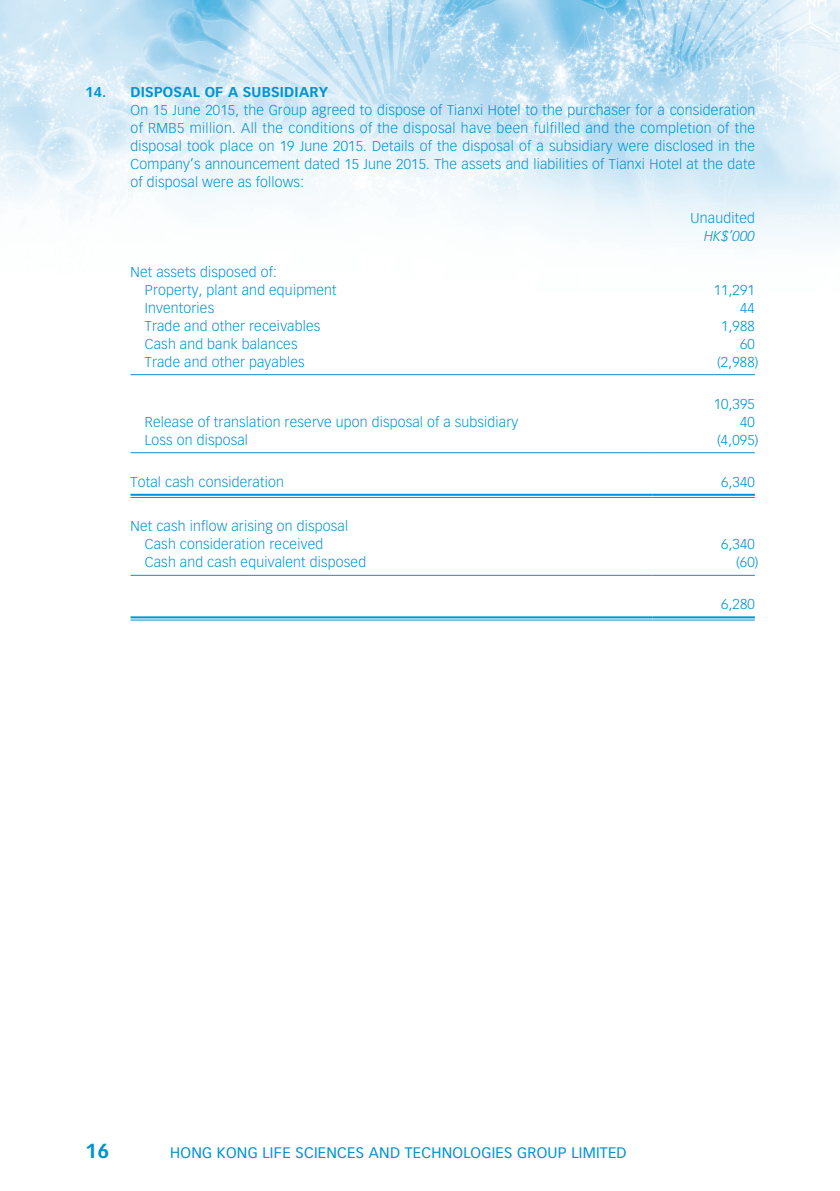
<style>
.page{position:relative;width:840px;height:1191px;background:#fff}
.page>*{position:absolute;margin:0;border:0;box-sizing:border-box;transform-origin:0 0}
.t1{font:700 20px "Vectora LT Std";color:#0093d0}
.t2{font:15px "Vectora LT Std";letter-spacing:.015em;color:#0093d0}
._51_N_Table_txt{font:300 14px "Vectora LT Std";letter-spacing:.015em;color:#0093d0}
._06_Notes{font:300 14px/18px "Vectora LT Std";letter-spacing:.015em;color:#0093d0;text-align:justify}
._07_NH1{font:700 14px "Vectora LT Std";letter-spacing:.02em;color:#0093d0}
._51_N_Table_txt-2{font:italic 300 14px "Vectora LT Std";color:#0093d0}
</style>
<div class="page">
<img style="left:0;top:0;width:839px;height:621px">
<hr style="left:130px;top:374px;width:522px;height:1px;background:#0093d0">
<hr style="left:652px;top:374px;width:102px;height:1px;background:#0093d0">
<hr style="left:130px;top:452px;width:522px;height:1px;background:#0093d0">
<hr style="left:652px;top:452px;width:102px;height:1px;background:#0093d0">
<hr style="left:130px;top:494px;width:522px;height:2px;background:#0093d0">
<hr style="left:130px;top:497px;width:522px;height:1px;background:#0093d0">
<hr style="left:652px;top:494px;width:102px;height:2px;background:#0093d0">
<hr style="left:652px;top:497px;width:102px;height:1px;background:#0093d0">
<hr style="left:130px;top:575px;width:522px;height:1px;background:#0093d0">
<hr style="left:652px;top:575px;width:102px;height:1px;background:#0093d0">
<hr style="left:130px;top:616px;width:522px;height:2px;background:#0093d0">
<hr style="left:130px;top:619px;width:522px;height:1px;background:#0093d0">
<hr style="left:652px;top:616px;width:102px;height:2px;background:#0093d0">
<hr style="left:652px;top:619px;width:102px;height:1px;background:#0093d0">
<p class="_07_NH1" style="left:85px;top:83px;width:244px">14. DISPOSAL OF A SUBSIDIARY</p>
<p class="_06_Notes" style="left:130px;top:101px;width:625px">On 15 June 2015, the Group agreed to dispose of Tianxi Hotel to the purchaser for a consideration of RMB5 million. All the conditions of the disposal have been fulfilled and the completion of the disposal took place on 19 June 2015. Details of the disposal of a subsidiary were disclosed in the Company’s announcement dated 15 June 2015. The assets and liabilities of Tianxi Hotel at the date of disposal were as follows:</p>
<p class="_51_N_Table_txt" style="left:690px;top:210px;width:66px">Unaudited</p>
<p class="_51_N_Table_txt-2" style="left:703px;top:227px;width:52px">HK$’000</p>
<p class="_51_N_Table_txt" style="left:130px;top:264px;width:148px">Net assets disposed of:</p>
<p class="_51_N_Table_txt" style="left:145px;top:282px;width:193px">Property, plant and equipment</p>
<p class="_51_N_Table_txt" style="left:713px;top:282px;width:43px">11,291</p>
<p class="_51_N_Table_txt" style="left:145px;top:300px;width:71px">Inventories</p>
<p class="_51_N_Table_txt" style="left:739px;top:300px;width:16px">44</p>
<p class="_51_N_Table_txt" style="left:145px;top:318px;width:177px">Trade and other receivables</p>
<p class="_51_N_Table_txt" style="left:720px;top:318px;width:35px">1,988</p>
<p class="_51_N_Table_txt" style="left:145px;top:336px;width:154px">Cash and bank balances</p>
<p class="_51_N_Table_txt" style="left:739px;top:336px;width:16px">60</p>
<p class="_51_N_Table_txt" style="left:145px;top:354px;width:161px">Trade and other payables</p>
<p class="_51_N_Table_txt" style="left:716px;top:354px;width:43px">(2,988)</p>
<p class="_51_N_Table_txt" style="left:713px;top:396px;width:43px">10,395</p>
<p class="_51_N_Table_txt" style="left:145px;top:414px;width:375px">Release of translation reserve upon disposal of a subsidiary</p>
<p class="_51_N_Table_txt" style="left:739px;top:414px;width:16px">40</p>
<p class="_51_N_Table_txt" style="left:145px;top:432px;width:105px">Loss on disposal</p>
<p class="_51_N_Table_txt" style="left:716px;top:432px;width:43px">(4,095)</p>
<p class="_51_N_Table_txt" style="left:130px;top:474px;width:155px">Total cash consideration</p>
<p class="_51_N_Table_txt" style="left:720px;top:474px;width:35px">6,340</p>
<p class="_51_N_Table_txt" style="left:130px;top:518px;width:219px">Net cash inflow arising on disposal</p>
<p class="_51_N_Table_txt" style="left:145px;top:536px;width:180px">Cash consideration received</p>
<p class="_51_N_Table_txt" style="left:720px;top:536px;width:35px">6,340</p>
<p class="_51_N_Table_txt" style="left:145px;top:554px;width:223px">Cash and cash equivalent disposed</p>
<p class="_51_N_Table_txt" style="left:735px;top:554px;width:24px">(60)</p>
<p class="_51_N_Table_txt" style="left:720px;top:596px;width:35px">6,280</p>
<h1 class="t1" style="left:85px;top:1139px;width:26px">16</h1>
<p class="t2" style="left:170px;top:1143px;width:457px">HONG KONG LIFE SCIENCES AND TECHNOLOGIES GROUP LIMITED</p>
</div>
